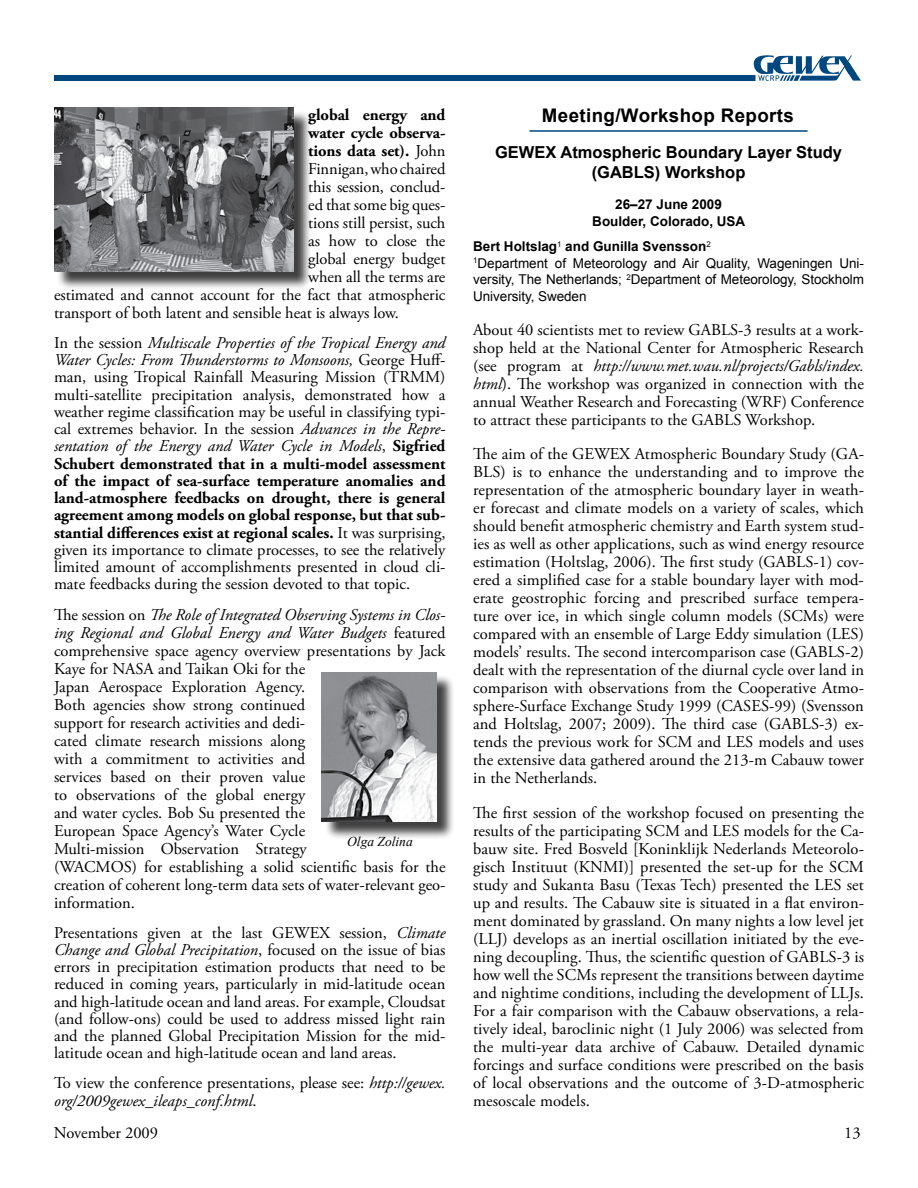
<style>
.page{position:relative;width:918px;height:1188px;background:#fff}
.page>*{position:absolute;margin:0;border:0;box-sizing:border-box;transform-origin:0 0}
.t1{font:700 18.75px "Arial";letter-spacing:.02em;color:#000}
.t2{font:16.5px/18px "Adobe Garamond Pro";color:#000;text-align:justify}
.t3{font:700 16.5px "Adobe Garamond Pro";letter-spacing:-.005em;color:#000}
.t4{font:700 16.5px/19.5px "Arial";color:#000;text-align:center}
.t5{font:13.5px/16.5px "Arial";letter-spacing:-.005em;color:#000}
.t6{font:700 13.5px/16.5px "Arial";color:#000;text-align:center}
.t7{font:italic 13.5px "Times New Roman";color:#000}
.s1{font-weight:400}
.s2{font-style:italic}
.s3{font-weight:700}
</style>
<div class="page">
<div style="left:54px;top:75px;width:702px;height:6px;background:#00467f"></div>
<svg style="left:753px;top:55px;width:108px;height:26px"></svg>
<div style="left:56px;top:110px;width:257px;height:180px;background:#000;opacity:.75"></div>
<img style="left:54px;top:108px;width:240px;height:163px">
<hr style="left:530px;top:130px;width:278px;height:2px;background:#00467f">
<div style="left:324px;top:674px;width:131px;height:166px;background:#000;opacity:.75"></div>
<img style="left:322px;top:672px;width:114px;height:149px">
<p class="t3" style="left:308px;top:105px;width:139px">global energy and</p>
<p class="t3" style="left:308px;top:123px;width:139px">water cycle observa-</p>
<p class="t3" style="left:308px;top:141px;width:139px">tions data set). <span class="s1">John</span></p>
<p class="t2" style="left:308px;top:160px;width:139px">Finnigan, who chaired</p>
<p class="t2" style="left:308px;top:178px;width:139px">this session, conclud-</p>
<p class="t2" style="left:308px;top:196px;width:139px">ed that some big ques-</p>
<p class="t2" style="left:308px;top:214px;width:139px">tions still persist, such</p>
<p class="t2" style="left:308px;top:232px;width:139px">as how to close the</p>
<p class="t2" style="left:308px;top:250px;width:139px">global energy budget</p>
<p class="t2" style="left:308px;top:268px;width:139px">when all the terms are</p>
<p class="t2" style="left:54px;top:286px;width:393px">estimated and cannot account for the fact that atmospheric</p>
<p class="t2" style="left:54px;top:304px;width:347px">transport of both latent and sensible heat is always low.</p>
<p class="t2" style="left:54px;top:335px;width:393px;line-height:17.2px">In the session <span class="s2">Multiscale Properties of the Tropical Energy and Water Cycles: From Thunderstorms to Monsoons,</span> George Huff&shy;man, using Tropical Rainfall Measuring Mission (TRMM) multi-satellite precipitation analysis, demonstrated how a weather regime classification may be useful in classifying typi&shy;cal extremes behavior. In the session <span class="s2">Advances in the Repre&shy;sentation of the Energy and Water Cycle in Models</span>, <span class="s3">Sigfried Schubert demonstrated that in a multi-model assessment of the impact of sea-surface temperature anomalies and land-atmosphere feedbacks on drought, there is general agreement among models on global response, but that sub&shy;stantial differences exist at regional scales.</span> It was surprising, given its importance to climate processes, to see the relatively limited amount of accomplishments presented in cloud cli&shy;mate feedbacks during the session devoted to that topic.</p>
<p class="t2" style="left:54px;top:606px;width:393px;text-align:left">The session on <span class="s2">The Role of Integrated Observing Systems in Clos&shy;ing Regional and Global Energy and Water Budgets</span> featured comprehensive space agency overview presentations by Jack Kaye for NASA and Taikan Oki for the<br>Japan Aerospace Exploration Agency.<br>Both agencies show strong continued<br>support for research activities and dedi-<br>cated climate research missions along<br>with a commitment to activities and<br>services based on their proven value<br>to observations of the global energy<br>and water cycles. Bob Su presented the<br>European Space Agency’s Water Cycle<br>Multi-mission Observation Strategy<br>(WACMOS) for establishing a solid scientific basis for the creation of coherent long-term data sets of water-relevant geo&shy;information.</p>
<p class="t2" style="left:54px;top:924px;width:393px;line-height:17.2px">Presentations given at the last GEWEX session, <span class="s2">Climate Change and Global Precipitation</span>, focused on the issue of bias errors in precipitation estimation products that need to be reduced in coming years, particularly in mid-latitude ocean and high-latitude ocean and land areas. For example, Cloudsat (and follow-ons) could be used to address missed light rain and the planned Global Precipitation Mission for the mid&shy;latitude ocean and high-latitude ocean and land areas.</p>
<p class="t2" style="left:54px;top:1075px;width:393px;line-height:17.2px">To view the conference presentations, please see: <span class="s2">http://gewex. org/2009gewex_ileaps_conf.html</span>.</p>
<p class="t7" style="left:347px;top:832px;width:67px">Olga Zolina</p>
<p class="t1" style="left:542px;top:103px;width:254px">Meeting/Workshop Reports</p>
<p class="t4" style="left:495px;top:143px;width:348px">GEWEX Atmospheric Boundary Layer Study (GABLS) Workshop</p>
<p class="t6" style="left:592px;top:197px;width:155px">26–27 June 2009<br>Boulder, Colorado, USA</p>
<p class="t5" style="left:473px;top:238px;width:392px"><span class="s3">Bert Holtslag</span><sup>1</sup> <span class="s3">and Gunilla Svensson</span><sup>2<br>1</sup>Department of Meteorology and Air Quality, Wageningen Uni&shy;versity, The Netherlands; <sup>2</sup>Department of Meteorology, Stockholm University, Sweden</p>
<p class="t2" style="left:473px;top:321px;width:392px">About 40 scientists met to review GABLS-3 results at a work&shy;shop held at the National Center for Atmospheric Research (see program at <span class="s2">http://www.met.wau.nl/projects/Gabls/index. html</span>). The workshop was organized in connection with the annual Weather Research and Forecasting (WRF) Conference to attract these participants to the GABLS Workshop.</p>
<p class="t2" style="left:473px;top:446px;width:392px">The aim of the GEWEX Atmospheric Boundary Study (GA-BLS) is to enhance the understanding and to improve the representation of the atmospheric boundary layer in weath&shy;er forecast and climate models on a variety of scales, which should benefit atmospheric chemistry and Earth system stud&shy;ies as well as other applications, such as wind energy resource estimation (Holtslag, 2006). The first study (GABLS-1) cov&shy;ered a simplified case for a stable boundary layer with mod&shy;erate geostrophic forcing and prescribed surface tempera&shy;ture over ice, in which single column models (SCMs) were compared with an ensemble of Large Eddy simulation (LES) models’ results. The second intercomparison case (GABLS-2) dealt with the representation of the diurnal cycle over land in comparison with observations from the Cooperative Atmo&shy;sphere-Surface Exchange Study 1999 (CASES-99) (Svensson and Holtslag, 2007; 2009). The third case (GABLS-3) ex&shy;tends the previous work for SCM and LES models and uses the extensive data gathered around the 213-m Cabauw tower in the Netherlands.</p>
<p class="t2" style="left:473px;top:804px;width:392px">The first session of the workshop focused on presenting the results of the participating SCM and LES models for the Ca&shy;bauw site. Fred Bosveld [Koninklijk Nederlands Meteorolo&shy;gisch Instituut (KNMI)] presented the set-up for the SCM study and Sukanta Basu (Texas Tech) presented the LES set up and results. The Cabauw site is situated in a flat environ&shy;ment dominated by grassland. On many nights a low level jet (LLJ) develops as an inertial oscillation initiated by the eve&shy;ning decoupling. Thus, the scientific question of GABLS-3 is how well the SCMs represent the transitions between daytime and nightime conditions, including the development of LLJs.<br>For a fair comparison with the Cabauw observations, a rela&shy;tively ideal, baroclinic night (1 July 2006) was selected from the multi-year data archive of Cabauw. Detailed dynamic forcings and surface conditions were prescribed on the basis of local observations and the outcome of 3-D-atmospheric mesoscale models.</p>
<p class="t2" style="left:54px;top:1125px;width:106px">November 2009</p>
<p class="t2" style="left:844px;top:1125px;width:18px">13</p>
</div>
